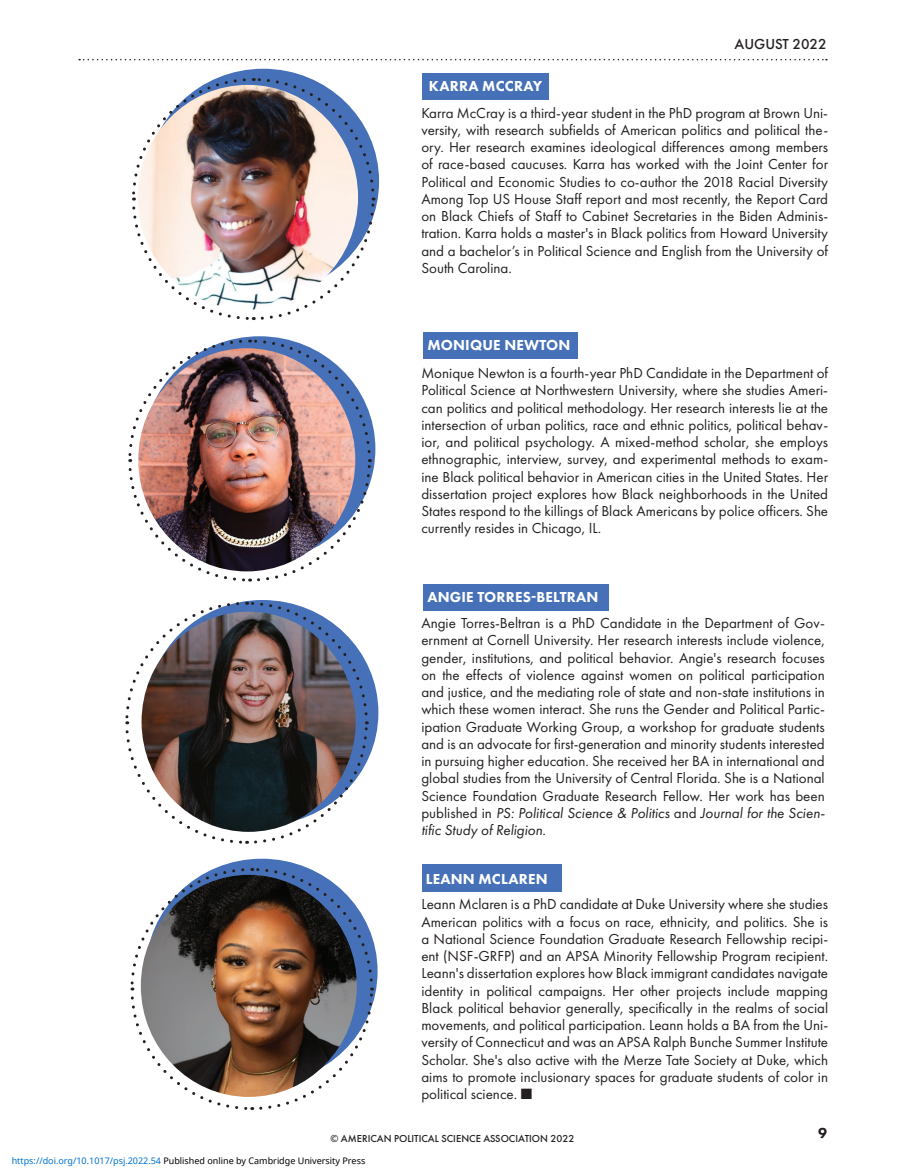
<style>
.page{position:relative;width:905px;height:1175px;background:#fff}
.page>*{position:absolute;margin:0;border:0;box-sizing:border-box;transform-origin:0 0}
.t1{font:15px/17.2px "Futura PT";color:#231f20;text-align:justify}
.t2{font:800 15px "Futura PT";letter-spacing:.01em;color:#fff}
.t3{font:500 15px "Futura PT";color:#231f20}
.t4{font:800 15px "Futura PT";color:#231f20}
.t5{font:500 10.5px "Futura PT";color:#231f20}
.t6{font:9px "Noto Sans";color:#000}
.s1{font-style:italic}
.s2{color:#0172cf}
</style>
<div class="page">
<svg style="left:79px;top:59px;width:747px;height:1px"></svg>
<div style="left:422px;top:73px;width:126px;height:26px;background:#4671b8"></div>
<div style="left:423px;top:332px;width:154px;height:26px;background:#4671b8"></div>
<svg style="left:132px;top:76px;width:244px;height:245px"></svg>
<svg style="left:125px;top:600px;width:244px;height:244px"></svg>
<svg style="left:128px;top:338px;width:244px;height:244px"></svg>
<img style="left:138px;top:85px;width:220px;height:224px">
<div style="left:423px;top:584px;width:185px;height:26px;background:#4671b8"></div>
<img style="left:138px;top:348px;width:217px;height:223px">
<svg style="left:130px;top:866px;width:244px;height:244px"></svg>
<div style="left:422px;top:864px;width:139px;height:28px;background:#4671b8"></div>
<img style="left:141px;top:611px;width:215px;height:221px">
<img style="left:141px;top:874px;width:216px;height:222px">
<p class="t2" style="left:429px;top:76px;width:115px">KARRA MCCRAY</p>
<p class="t3" style="left:734px;top:35px;width:94px">AUGUST 2022</p>
<p class="t1" style="left:421px;top:104px;width:408px">Karra McCray is a third-year student in the PhD program at Brown Uni&shy;versity, with research subfields of American politics and political the&shy;ory. Her research examines ideological differences among members of race-based caucuses. Karra has worked with the Joint Center for Political and Economic Studies to co-author the 2018 Racial Diversity Among Top US House Staff report and most recently, the Report Card on Black Chiefs of Staff to Cabinet Secretaries in the Biden Adminis&shy;tration. Karra holds a master's in Black politics from Howard University and a bachelor’s in Political Science and English from the University of South Carolina.</p>
<p class="t2" style="left:427px;top:336px;width:144px">MONIQUE NEWTON</p>
<p class="t1" style="left:421px;top:364px;width:408px">Monique Newton is a fourth-year PhD Candidate in the Department of Political Science at Northwestern University, where she studies Ameri&shy;can politics and political methodology. Her research interests lie at the intersection of urban politics, race and ethnic politics, political behav&shy;ior, and political psychology. A mixed-method scholar, she employs ethnographic, interview, survey, and experimental methods to exam&shy;ine Black political behavior in American cities in the United States. Her dissertation project explores how Black neighborhoods in the United States respond to the killings of Black Americans by police officers. She currently resides in Chicago, IL.</p>
<p class="t2" style="left:427px;top:587px;width:172px">ANGIE TORRES-BELTRAN</p>
<p class="t1" style="left:421px;top:614px;width:405px">Angie Torres-Beltran is a PhD Candidate in the Department of Gov&shy;ernment at Cornell University. Her research interests include violence, gender, institutions, and political behavior. Angie's research focuses on the effects of violence against women on political participation and justice, and the mediating role of state and non-state institutions in which these women interact. She runs the Gender and Political Partic&shy;ipation Graduate Working Group, a workshop for graduate students and is an advocate for first-generation and minority students interested in pursuing higher education. She received her BA in international and global studies from the University of Central Florida. She is a National Science Foundation Graduate Research Fellow. Her work has been published in <span class="s1">PS: Political Science &amp; Politics</span> and <span class="s1">Journal for the Scien&shy;tific Study of Religion.</span></p>
<p class="t2" style="left:426px;top:869px;width:123px">LEANN MCLAREN</p>
<p class="t1" style="left:421px;top:895px;width:408px">Leann Mclaren is a PhD candidate at Duke University where she studies American politics with a focus on race, ethnicity, and politics. She is a National Science Foundation Graduate Research Fellowship recipi&shy;ent (NSF-GRFP) and an APSA Minority Fellowship Program recipient.<br>Leann's dissertation explores how Black immigrant candidates navigate identity in political campaigns. Her other projects include mapping Black political behavior generally, specifically in the realms of social movements, and political participation. Leann holds a BA from the Uni&shy;versity of Connecticut and was an APSA Ralph Bunche Summer Institute Scholar. She's also active with the Merze Tate Society at Duke, which aims to promote inclusionary spaces for graduate students of color in political science. ■</p>
<p class="t5" style="left:330px;top:1132px;width:245px">© AMERICAN POLITICAL SCIENCE ASSOCIATION 2022</p>
<p class="t6" style="left:12px;top:1154px;width:355px"><span class="s2">https://doi.org/10.1017/psj.2022.54</span> Published online by Cambridge University Press</p>
<p class="t4" style="left:818px;top:1123px;width:10px">9</p>
</div>
